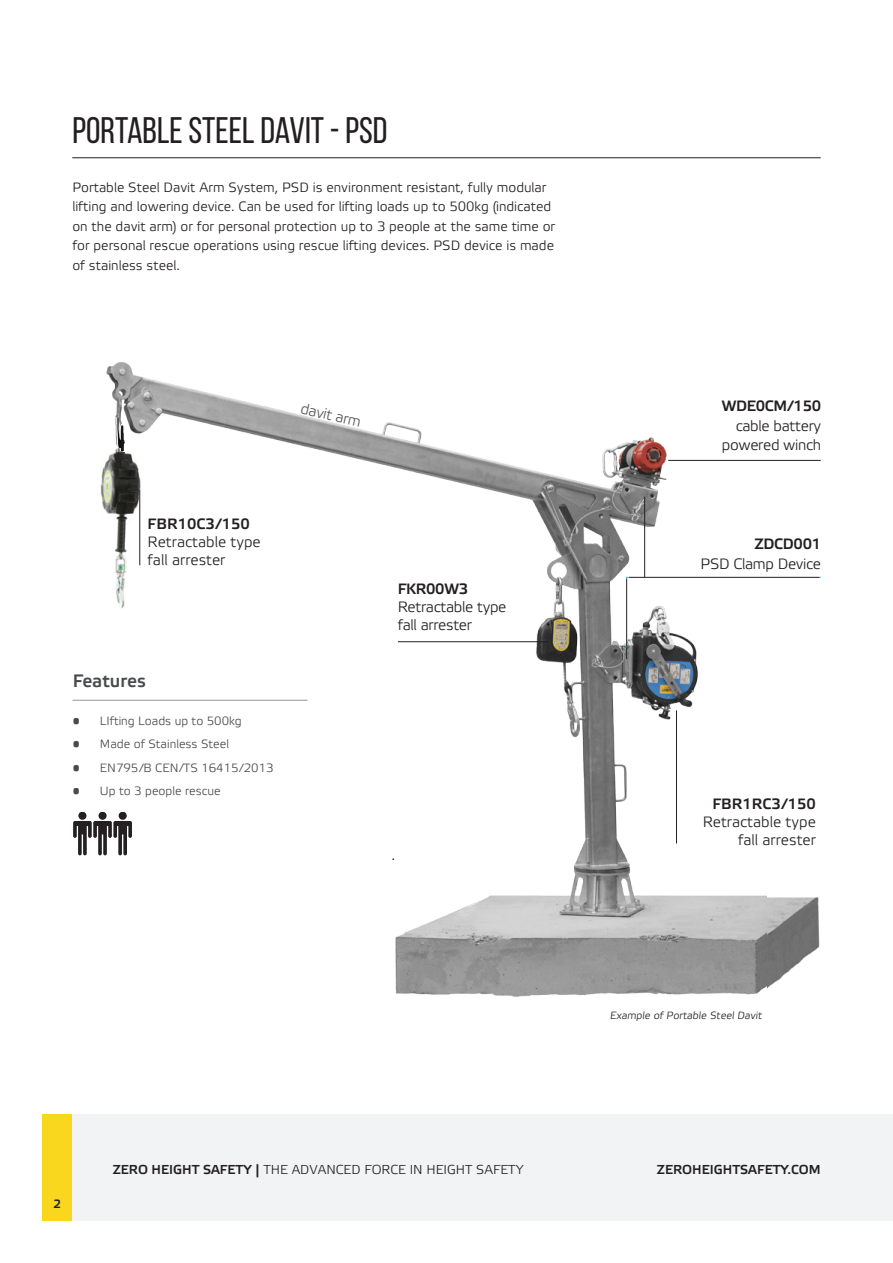
<style>
.page{position:relative;width:893px;height:1263px;background:#fff}
.page>*{position:absolute;margin:0;border:0;box-sizing:border-box;transform-origin:0 0}
.t1{font:36.9px "Bebas Neue";color:#231f20}
.Paragraph_Style_1{font:18px "Etelka Medium Pro";color:#494a4b}
.Body_Copy_2{font:15px/19.5px "Etelka Light Pro";letter-spacing:-.02em;color:#231f20;text-align:right}
.t2{font:15px/18px "Etelka Light Pro";color:#241f21}
.t3{font:15px "Etelka Medium Pro";color:#241f21}
.Body_Copy_2-2{font:15px "Etelka Medium Pro";letter-spacing:-.02em;color:#231f20}
.Body{font:15px "Etelka Light Pro";color:#57585a}
.Body-2{font:13.5px/19.5px "Etelka Light Pro";color:#231f20}
.t4{font:12.9px "Etelka Light Pro";color:#231f20}
.t5{font:12.9px "Etelka Medium Pro";color:#231f20}
.t6{font:12px "Etelka Light Pro";color:#494a4b}
.t7{font:12px "Etelka Medium Pro";color:#231f20}
.Bullet_Point_text{font:10.5px "Etelka Light Pro";color:#231f20}
.s1{font-family:"Etelka Medium Pro"}
</style>
<div class="page">
<div style="left:43px;top:1114px;width:850px;height:107px;background:#f2f3f4"></div>
<div style="left:43px;top:1114px;width:29px;height:107px;background:#fad71f"></div>
<img style="left:96px;top:362px;width:671px;height:635px">
<img style="left:767px;top:459px;width:54px;height:530px">
<img style="left:96px;top:452px;width:48px;height:157px">
<img style="left:117px;top:417px;width:8px;height:35px">
<hr style="left:398px;top:641px;width:150px;height:1px;background:#241f21">
<hr style="left:139px;top:490px;width:1px;height:75px;background:#241f21">
<hr style="left:668px;top:460px;width:153px;height:1px;background:#241f21">
<hr style="left:626px;top:578px;width:1px;height:81px;background:#241f21">
<svg style="left:626px;top:577px;width:195px;height:71px"></svg>
<hr style="left:676px;top:710px;width:1px;height:133px;background:#241f21">
<hr style="left:644px;top:497px;width:1px;height:80px;background:#241f21">
<div style="left:78px;top:812px;width:8px;height:8px;background:#241f21;border-radius:50%"></div>
<div style="left:99px;top:812px;width:8px;height:8px;background:#241f21;border-radius:50%"></div>
<svg style="left:73px;top:821px;width:59px;height:34px"></svg>
<div style="left:119px;top:812px;width:8px;height:8px;background:#241f21;border-radius:50%"></div>
<hr style="left:72px;top:700px;width:236px;height:1px;background:#939598">
<hr style="left:72px;top:157px;width:749px;height:1px;background:#231f20">
<p class="t1" style="left:72px;top:110px;width:317px">PORTABLE STEEL DAVIT - PSD</p>
<p class="Body-2" style="left:72px;top:178px;width:484px">Portable Steel Davit Arm System, PSD is environment resistant, fully modular lifting and lowering device. Can be used for lifting loads up to 500kg (indicated on the davit arm) or for personal protection up to 3 people at the same time or for personal rescue operations using rescue lifting devices. PSD device is made of stainless steel.</p>
<p class="Body" style="left:303px;top:400px;width:63px;rotate:13deg">davit arm</p>
<p class="t3" style="left:148px;top:515px;width:104px">FBR10C3/150</p>
<p class="t2" style="left:148px;top:534px;width:115px">Retractable type fall arrester</p>
<p class="Paragraph_Style_1" style="left:73px;top:670px;width:75px">Features</p>
<p class="t6" style="left:73px;top:714px;width:170px">• LIfting Loads up to 500kg</p>
<p class="t6" style="left:73px;top:737px;width:158px">• Made of Stainless Steel</p>
<p class="t6" style="left:73px;top:761px;width:202px">• EN795/B CEN/TS 16415/2013</p>
<p class="t6" style="left:73px;top:784px;width:149px">• Up to 3 people rescue</p>
<p class="Body_Copy_2-2" style="left:398px;top:580px;width:72px">FKR00W3</p>
<p class="Body_Copy_2" style="left:398px;top:597px;width:110px">Retractable type</p>
<p class="Body_Copy_2" style="left:398px;top:615px;width:76px">fall arrester</p>
<p class="t2" style="left:392px;top:846px;width:5px">.</p>
<p class="Body_Copy_2" style="left:722px;top:397px;width:101px"><span class="s1">WDE0CM/150 </span>cable battery</p>
<p class="Body_Copy_2" style="left:722px;top:436px;width:101px">powered winch</p>
<p class="Body_Copy_2-2" style="left:754px;top:536px;width:68px">ZDCD001</p>
<p class="Body_Copy_2" style="left:701px;top:555px;width:122px">PSD Clamp Device</p>
<p class="t3" style="left:712px;top:795px;width:105px">FBR1RC3/150</p>
<p class="t2" style="left:703px;top:813px;width:115px;text-align:right">Retractable type fall arrester</p>
<p class="Bullet_Point_text" style="left:610px;top:1010px;width:155px">Example of Portable Steel Davit</p>
<p class="t7" style="left:54px;top:1197px;width:9px">2</p>
<p class="t4" style="left:113px;top:1163px;width:412px"><span class="s1">ZERO HEIGHT SAFETY |</span> THE ADVANCED FORCE IN HEIGHT SAFETY</p>
<p class="t5" style="left:657px;top:1163px;width:165px">ZEROHEIGHTSAFETY.COM</p>
</div>
